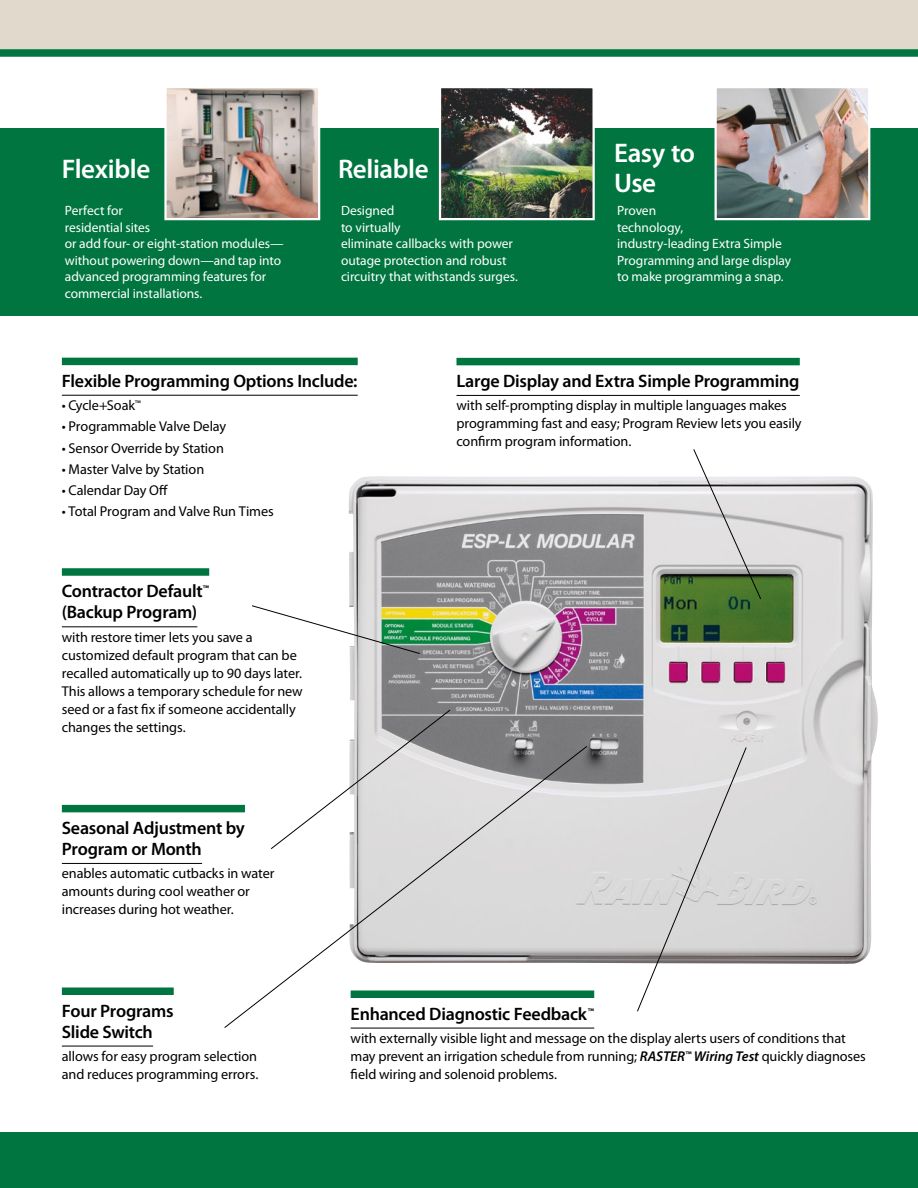
<style>
.page{position:relative;width:918px;height:1188px;background:#fff}
.page>*{position:absolute;margin:0;border:0;box-sizing:border-box;transform-origin:0 0}
.t1{font:600 27px/30px "Myriad Pro";letter-spacing:-.015em;color:#fff}
.t2{font:600 18px/21px "Myriad Pro";letter-spacing:-.015em;color:#000}
.t3{font:14.25px/18px "Myriad Pro";letter-spacing:-.005em;color:#000}
.t4{font:13.5px/16.5px "Myriad Pro";letter-spacing:-.005em;color:#fff}
.s1{font-weight:600;font-style:italic}
</style>
<div class="page">
<div style="left:0;top:128px;width:918px;height:187px;background:#007540"></div>
<div style="left:0;top:0;width:918px;height:53px;background:#e1d9cb"></div>
<img style="left:718px;top:89px;width:149px;height:128px">
<div style="left:715px;top:86px;width:155px;height:134px;border:2px solid #fff"></div>
<img style="left:442px;top:89px;width:150px;height:128px">
<div style="left:439px;top:86px;width:156px;height:134px;border:2px solid #fff"></div>
<img style="left:349px;top:476px;width:529px;height:488px">
<div style="left:62px;top:805px;width:183px;height:7px;background:#007540"></div>
<hr style="left:62px;top:863px;width:140px;height:1px;background:#000">
<div style="left:62px;top:358px;width:296px;height:7px;background:#007540"></div>
<hr style="left:62px;top:395px;width:296px;height:1px;background:#000">
<div style="left:62px;top:568px;width:147px;height:8px;background:#007540"></div>
<hr style="left:62px;top:626px;width:135px;height:1px;background:#000">
<div style="left:62px;top:987px;width:112px;height:8px;background:#007540"></div>
<hr style="left:62px;top:1046px;width:91px;height:1px;background:#000">
<div style="left:351px;top:990px;width:243px;height:8px;background:#007540"></div>
<hr style="left:351px;top:1028px;width:243px;height:1px;background:#000">
<div style="left:456px;top:358px;width:344px;height:7px;background:#007540"></div>
<hr style="left:456px;top:395px;width:344px;height:1px;background:#000">
<svg style="left:349px;top:709px;width:102px;height:37px"></svg>
<svg style="left:637px;top:747px;width:110px;height:265px"></svg>
<img style="left:167px;top:89px;width:150px;height:128px">
<div style="left:164px;top:86px;width:156px;height:134px;border:2px solid #fff"></div>
<svg style="left:224px;top:746px;width:364px;height:282px"></svg>
<svg style="left:252px;top:605px;width:168px;height:49px"></svg>
<svg style="left:693px;top:449px;width:68px;height:151px"></svg>
<div style="left:0;top:49px;width:918px;height:8px;background:#007540"></div>
<div style="left:0;top:1133px;width:918px;height:55px;background:#007540"></div>
<h1 class="t1" style="left:614px;top:137px;width:82px">Easy to<br>Use</h1>
<h1 class="t1" style="left:62px;top:153px;width:90px">Flexible</h1>
<p class="t4" style="left:65px;top:202px;width:220px">Perfect for<br>residential sites<br>or add four- or eight-station modules— without powering down—and tap into advanced programming features for commercial installations.</p>
<p class="t4" style="left:341px;top:202px;width:178px">Designed<br>to virtually<br>eliminate callbacks with power outage protection and robust circuitry that withstands surges.</p>
<p class="t4" style="left:617px;top:202px;width:176px">Proven<br>technology,<br>industry-leading Extra Simple<br>Programming and large display to make programming a snap.</p>
<h1 class="t1" style="left:338px;top:153px;width:92px">Reliable</h1>
<p class="t2" style="left:62px;top:370px;width:297px">Flexible Programming Options Include:</p>
<p class="t3" style="left:62px;top:396px;width:81px">• Cycle+Soak<sup>™</sup></p>
<p class="t3" style="left:62px;top:417px;width:166px">• Programmable Valve Delay</p>
<p class="t3" style="left:62px;top:439px;width:164px">• Sensor Override by Station</p>
<p class="t3" style="left:62px;top:460px;width:144px">• Master Valve by Station</p>
<p class="t3" style="left:62px;top:481px;width:108px">• Calendar Day Off</p>
<p class="t3" style="left:62px;top:502px;width:213px">• Total Program and Valve Run Times</p>
<p class="t2" style="left:62px;top:580px;width:149px">Contractor Default<sup>™ </sup>(Backup Program)</p>
<p class="t3" style="left:62px;top:628px;width:242px">with restore timer lets you save a customized default program that can be recalled automatically up to 90 days later.<br>This allows a temporary schedule for new seed or a fast fix if someone accidentally changes the settings.</p>
<p class="t2" style="left:62px;top:817px;width:184px">Seasonal Adjustment by<br>Program or Month</p>
<p class="t3" style="left:62px;top:864px;width:214px">enables automatic cutbacks in water amounts during cool weather or increases during hot weather.</p>
<p class="t2" style="left:456px;top:370px;width:345px">Large Display and Extra Simple Programming</p>
<p class="t3" style="left:456px;top:396px;width:347px">with self-prompting display in multiple languages makes programming fast and easy; Program Review lets you easily confirm program information.</p>
<p class="t2" style="left:62px;top:1000px;width:113px">Four Programs<br>Slide Switch</p>
<p class="t3" style="left:62px;top:1047px;width:198px">allows for easy program selection and reduces programming errors.</p>
<p class="t2" style="left:351px;top:1003px;width:245px">Enhanced Diagnostic Feedback<sup>™</sup></p>
<p class="t3" style="left:351px;top:1029px;width:517px">with externally visible light and message on the display alerts users of conditions that may prevent an irrigation schedule from running; <span class="s1">RASTER</span><sup>™</sup> <span class="s1">Wiring Test</span> quickly diagnoses field wiring and solenoid problems.</p>
</div>
